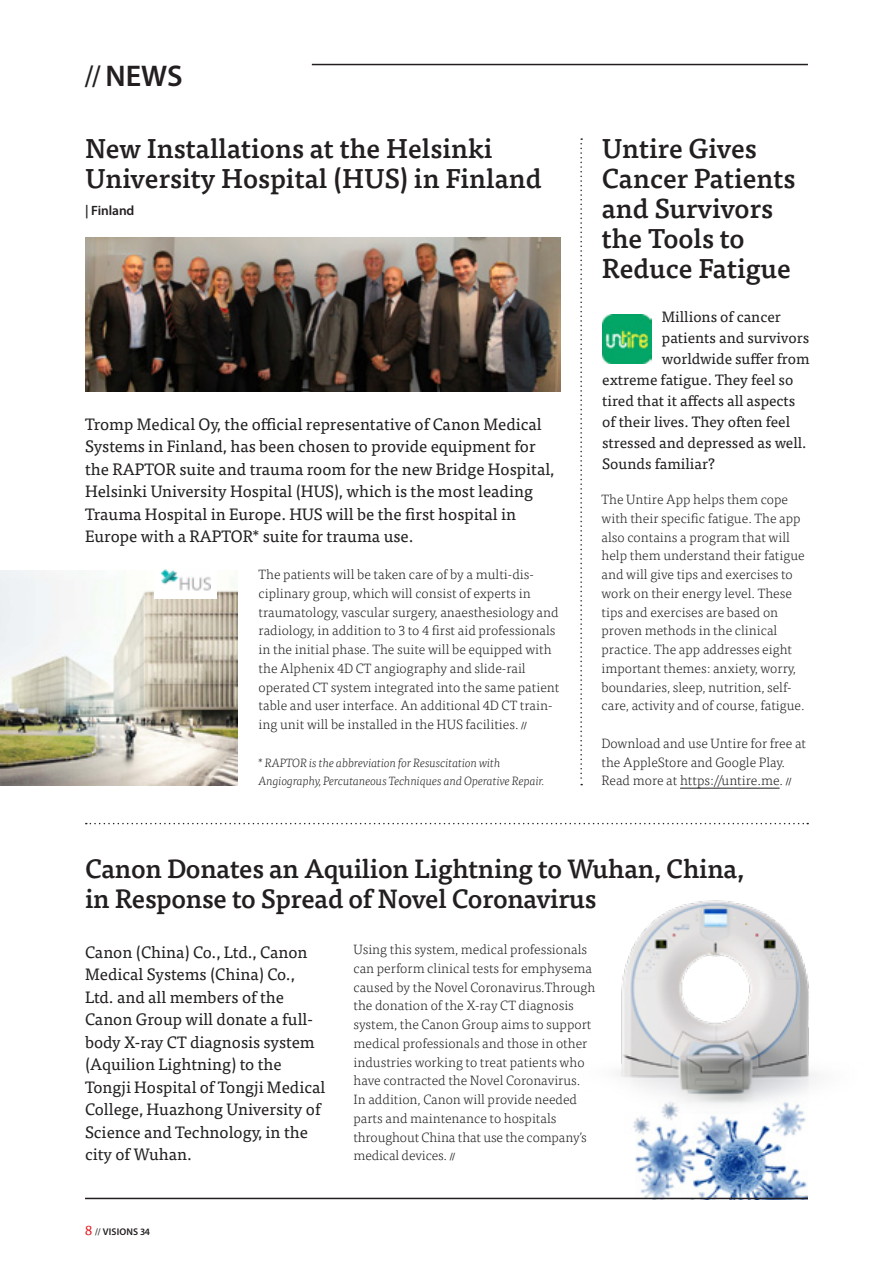
<style>
.page{position:relative;width:893px;height:1263px;background:#fff}
.page>*{position:absolute;margin:0;border:0;box-sizing:border-box;transform-origin:0 0}
.t1{font:600 30px "Myriad Pro";color:#231f20}
.t2{font:500 27px/30px "Tisa Pro";color:#231f20}
.t3{font:500 26.25px/30px "Tisa Pro";letter-spacing:-.01em;color:#231f20}
.t4{font:16.5px/22.5px "Tisa Pro";color:#231f20}
.t5{font:15px "Tisa Pro";color:#231f20}
.t6{font:300 13.5px/18.8px "Tisa Pro";color:#231f20}
.t7{font:600 13.5px "Myriad Pro";letter-spacing:-.005em;color:#231f20}
.t8{font:italic 300 12px/18.8px "Tisa Pro";letter-spacing:-.015em;color:#231f20}
.t9{font:600 9.75px "Myriad Pro";letter-spacing:.015em;color:#231f20}
.s1{font-weight:400}
.s2{font-family:"Myriad Pro";font-weight:400;font-size:10.5px}
.s3{font-family:"Tisa Pro";font-weight:400;font-size:13.5px;color:#e21a21}
</style>
<div class="page">
<img style="left:624px;top:1113px;width:184px;height:85px">
<hr style="left:85px;top:1198px;width:723px;height:1px;background:#231f20">
<img style="left:619px;top:900px;width:199px;height:213px">
<hr style="left:312px;top:64px;width:496px;height:1px;background:#231f20">
<svg style="left:580px;top:138px;width:2px;height:647px"></svg>
<img style="left:0;top:571px;width:237px;height:214px">
<div style="left:155px;top:561px;width:62px;height:38px;background:#fff"></div>
<img style="left:161px;top:569px;width:50px;height:22px">
<hr style="left:680px;top:788px;width:100px;height:1px;background:#231f20">
<img style="left:602px;top:314px;width:49px;height:50px">
<svg style="left:86px;top:823px;width:722px;height:1px"></svg>
<img style="left:85px;top:237px;width:475px;height:155px">
<h1 class="t1" style="left:85px;top:57px;width:99px"><span class="s1">//</span>NEWS</h1>
<h2 class="t2" style="left:85px;top:132px;width:458px">New Installations at the Helsinki<br>University Hospital (HUS) in Finland</h2>
<p class="t7" style="left:85px;top:202px;width:51px">| Finland</p>
<p class="t4" style="left:85px;top:412px;width:471px">Tromp Medical Oy, the official representative of Canon Medical Systems in Finland, has been chosen to provide equipment for the RAPTOR suite and trauma room for the new Bridge Hospital, Helsinki University Hospital (HUS), which is the most leading Trauma Hospital in Europe. HUS will be the first hospital in Europe with a RAPTOR* suite for trauma use.</p>
<p class="t6" style="left:259px;top:564px;width:302px">The patients will be taken care of by a multi-dis&shy;ciplinary group, which will consist of experts in traumatology, vascular surgery, anaesthesiology and radiology, in addition to 3 to 4 first aid professionals in the initial phase. The suite will be equipped with the Alphenix 4D CT angiography and slide-rail operated CT system integrated into the same patient table and user interface. An additional 4D CT train&shy;ing unit will be installed in the HUS facilities. <span class="s2">//</span></p>
<p class="t8" style="left:259px;top:752px;width:287px">* RAPTOR is the abbreviation for Resuscitation with<br>Angiography, Percutaneous Techniques and Operative Repair.</p>
<h2 class="t2" style="left:602px;top:132px;width:195px">Untire Gives<br>Cancer Patients and Survivors the Tools to<br>Reduce Fatigue</h2>
<p class="t5" style="left:662px;top:305px;width:120px">Millions of cancer</p>
<p class="t5" style="left:662px;top:326px;width:149px">patients and survivors</p>
<p class="t5" style="left:662px;top:347px;width:149px">worldwide suffer from</p>
<p class="t5" style="left:602px;top:368px;width:193px">extreme fatigue. They feel so</p>
<p class="t5" style="left:602px;top:389px;width:195px">tired that it affects all aspects</p>
<p class="t5" style="left:602px;top:410px;width:189px">of their lives. They often feel</p>
<p class="t5" style="left:602px;top:431px;width:206px">stressed and depressed as well.</p>
<p class="t5" style="left:602px;top:452px;width:114px">Sounds familiar?</p>
<p class="t6" style="left:601px;top:489px;width:205px">The Untire App helps them cope with their specific fatigue. The app also contains a program that will help them understand their fatigue and will give tips and exercises to work on their energy level. These tips and exercises are based on proven methods in the clinical practice. The app addresses eight important themes: anxiety, worry, boundaries, sleep, nutrition, self&shy;care, activity and of course, fatigue.</p>
<p class="t6" style="left:601px;top:733px;width:206px">Download and use Untire for free at the AppleStore and Google Play.<br>Read more at https://untire.me. <span class="s2">//</span></p>
<h3 class="t3" style="left:85px;top:852px;width:661px">Canon Donates an Aquilion Lightning to Wuhan, China, in Response to Spread of Novel Coronavirus</h3>
<p class="t4" style="left:85px;top:940px;width:242px">Canon (China) Co., Ltd., Canon<br>Medical Systems (China) Co.,<br>Ltd. and all members of the<br>Canon Group will donate a full&shy;body X-ray CT diagnosis system (Aquilion Lightning) to the<br>Tongji Hospital of Tongji Medical<br>College, Huazhong University of<br>Science and Technology, in the city of Wuhan.</p>
<p class="t6" style="left:353px;top:939px;width:243px">Using this system, medical professionals can perform clinical tests for emphysema caused by the Novel Coronavirus.Through the donation of the X-ray CT diagnosis system, the Canon Group aims to support medical professionals and those in other industries working to treat patients who have contracted the Novel Coronavirus.<br>In addition, Canon will provide needed parts and maintenance to hospitals throughout China that use the company’s medical devices. <span class="s2">//</span></p>
<p class="t9" style="left:85px;top:1226px;width:67px"><span class="s3">8</span> <span class="s1">//</span>VISIONS 34</p>
</div>
